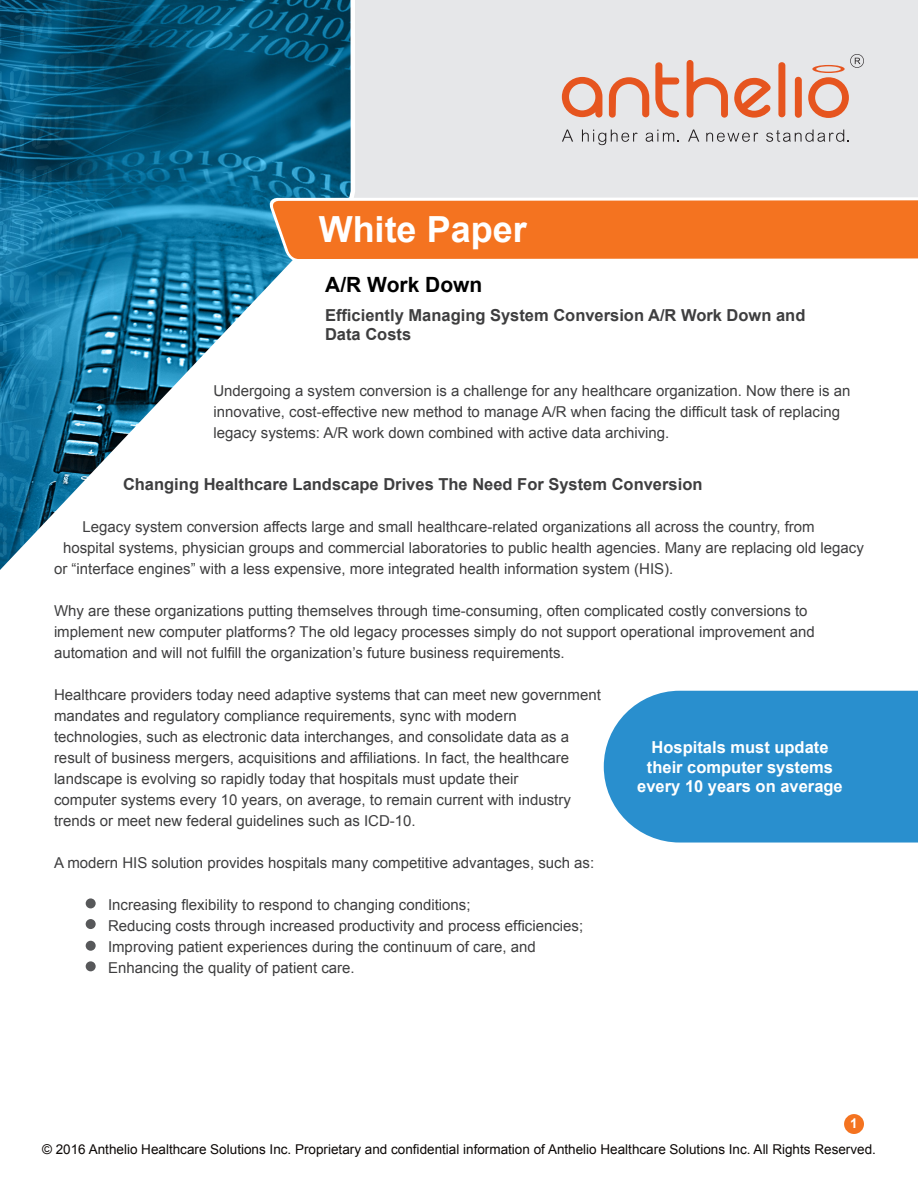
<style>
.page{position:relative;width:918px;height:1188px;background:#fff}
.page>*{position:absolute;margin:0;border:0;box-sizing:border-box;transform-origin:0 0}
.t1{font:700 36px "Arial";color:#fff}
.t2{font:700 21px "Arial";color:#000}
.t3{font:700 16.5px/19.8px "Arial";color:#3e3e3f}
.t4{font:700 16.5px/19.8px "Arial";color:#fff;text-align:center}
.t5{font:15px/21px "Arial";color:#3e3e3f}
.t6{font:13.5px "Arial";color:#0c0806}
.t7{font:700 13.5px "Arial";color:#fff}
</style>
<div class="page">
<div style="left:357px;top:0;width:561px;height:195px;background:#e6e7e9"></div>
<svg style="left:562px;top:77px;width:40px;height:41px;background:#e6a188"></svg>
<svg style="left:609px;top:77px;width:40px;height:41px;background:#e6ae9b"></svg>
<svg style="left:655px;top:62px;width:24px;height:56px"></svg>
<svg style="left:687px;top:60px;width:41px;height:58px;background:#e6b6a5"></svg>
<svg style="left:734px;top:78px;width:37px;height:40px"></svg>
<div style="left:778px;top:62px;width:7px;height:55px;background:#e6551f;border-radius:3px"></div>
<div style="left:795px;top:77px;width:7px;height:41px;background:#e6551f;border-radius:3px"></div>
<svg style="left:562px;top:130px;width:11px;height:12px"></svg>
<svg style="left:582px;top:130px;width:56px;height:15px"></svg>
<svg style="left:646px;top:130px;width:33px;height:12px"></svg>
<svg style="left:688px;top:130px;width:11px;height:12px"></svg>
<svg style="left:706px;top:133px;width:52px;height:9px"></svg>
<svg style="left:766px;top:130px;width:83px;height:12px"></svg>
<svg style="left:808px;top:54px;width:56px;height:64px;background:#e3c2b7"></svg>
<svg style="left:0;top:0;width:357px;height:972px"></svg>
<svg style="left:269px;top:264px;width:88px;height:3px"></svg>
<svg style="left:265px;top:195px;width:653px;height:69px;background:#ee8744"></svg>
<svg style="left:0;top:426px;width:133px;height:191px"></svg>
<div style="left:86px;top:898px;width:10px;height:10px;background:#57585a;border-radius:50%"></div>
<div style="left:86px;top:919px;width:10px;height:10px;background:#57585a;border-radius:50%"></div>
<div style="left:86px;top:941px;width:10px;height:10px;background:#57585a;border-radius:50%"></div>
<div style="left:86px;top:961px;width:10px;height:10px;background:#57585a;border-radius:50%"></div>
<div style="left:604px;top:691px;width:314px;height:152px;background:#298fce"></div>
<div style="left:844px;top:1114px;width:20px;height:20px;background:#f47320;border-radius:50%"></div>
<p class="t1" style="left:319px;top:205px;width:210px">White Paper</p>
<p class="t2" style="left:325px;top:270px;width:159px">A/R Work Down</p>
<p class="t3" style="left:325px;top:305px;width:482px">Efficiently Managing System Conversion A/R Work Down and<br>Data Costs</p>
<p class="t5" style="left:213px;top:380px;width:638px">Undergoing a system conversion is a challenge for any healthcare organization. Now there is an innovative, cost-effective new method to manage A/R when facing the difficult task of replacing legacy systems: A/R work down combined with active data archiving.</p>
<p class="t3" style="left:123px;top:474px;width:581px">Changing Healthcare Landscape Drives The Need For System Conversion</p>
<p class="t5" style="left:82px;top:516px;width:734px">Legacy system conversion affects large and small healthcare-related organizations all across the country, from</p>
<p class="t5" style="left:63px;top:537px;width:802px">hospital systems, physician groups and commercial laboratories to public health agencies. Many are replacing old legacy</p>
<p class="t5" style="left:54px;top:558px;width:621px">or “interface engines” with a less expensive, more integrated health information system (HIS).</p>
<p class="t5" style="left:54px;top:600px;width:762px">Why are these organizations putting themselves through time-consuming, often complicated costly conversions to implement new computer platforms? The old legacy processes simply do not support operational improvement and automation and will not fulfill the organization’s future business requirements.</p>
<p class="t5" style="left:54px;top:684px;width:548px">Healthcare providers today need adaptive systems that can meet new government mandates and regulatory compliance requirements, sync with modern technologies, such as electronic data interchanges, and consolidate data as a result of business mergers, acquisitions and affiliations. In fact, the healthcare landscape is evolving so rapidly today that hospitals must update their<br>computer systems every 10 years, on average, to remain current with industry trends or meet new federal guidelines such as ICD-10.</p>
<p class="t5" style="left:54px;top:852px;width:542px">A modern HIS solution provides hospitals many competitive advantages, such as:</p>
<p class="t5" style="left:108px;top:894px;width:364px">Increasing flexibility to respond to changing conditions;</p>
<p class="t5" style="left:108px;top:915px;width:477px">Reducing costs through increased productivity and process efficiencies;</p>
<p class="t5" style="left:108px;top:936px;width:429px">Improving patient experiences during the continuum of care, and</p>
<p class="t5" style="left:108px;top:957px;width:248px">Enhancing the quality of patient care.</p>
<p class="t4" style="left:637px;top:738px;width:207px">Hospitals must update their computer systems every 10 years on average</p>
<p class="t7" style="left:850px;top:1114px;width:9px">1</p>
<p class="t6" style="left:42px;top:1141px;width:835px">© 2016 Anthelio Healthcare Solutions Inc. Proprietary and confidential information of Anthelio Healthcare Solutions Inc. All Rights Reserved.</p>
</div>
